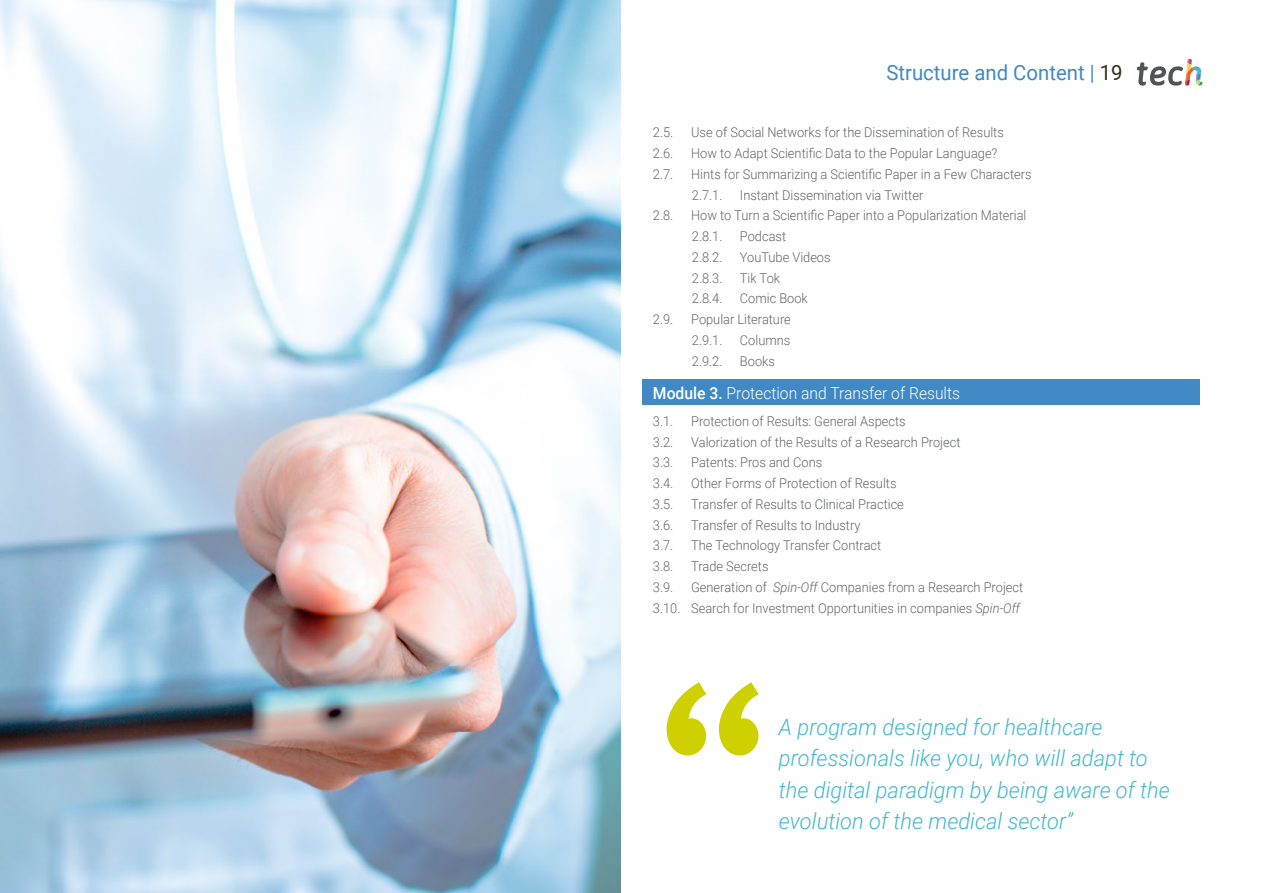
<style>
.page{position:relative;width:1263px;height:893px;background:#fff}
.page>*{position:absolute;margin:0;border:0;box-sizing:border-box;transform-origin:0 0}
.t1{font:italic 300 22.5px/31.5px "Roboto";color:#43b7cf}
.t2{font:21px "Roboto";color:#4089c5}
.t3{font:300 16.5px "Roboto";color:#fff;scale:.95 1}
.t4{font:300 13.5px/20.7px "Roboto";color:#61646a;scale:.95 1}
.s1{color:#312e20}
.s2{font-weight:500}
.s3{font-style:italic}
</style>
<div class="page">
<svg style="left:1137px;top:59px;width:65px;height:27px"></svg>
<img style="left:0;top:0;width:621px;height:893px">
<div style="left:642px;top:380px;width:557px;height:25px;background:#4089c5"></div>
<svg style="left:666px;top:682px;width:93px;height:73px"></svg>
<h2 class="t2" style="left:886px;top:57px;width:238px">Structure and Content | <span class="s1">19</span></h2>
<p class="t4" style="left:653px;top:122px;width:23px">2.5.</p>
<p class="t4" style="left:691px;top:122px;width:331px">Use of Social Networks for the Dissemination of Results</p>
<p class="t4" style="left:653px;top:142px;width:23px">2.6.</p>
<p class="t4" style="left:691px;top:142px;width:324px">How to Adapt Scientific Data to the Popular Language?</p>
<p class="t4" style="left:653px;top:163px;width:23px">2.7.</p>
<p class="t4" style="left:691px;top:163px;width:360px">Hints for Summarizing a Scientific Paper in a Few Characters<br>2.7.1.</p>
<p class="t4" style="left:740px;top:184px;width:195px">Instant Dissemination via Twitter</p>
<p class="t4" style="left:653px;top:205px;width:23px">2.8.</p>
<p class="t4" style="left:691px;top:205px;width:354px">How to Turn a Scientific Paper into a Popularization Material<br>2.8.1.</p>
<p class="t4" style="left:740px;top:225px;width:50px">Podcast</p>
<p class="t4" style="left:692px;top:246px;width:34px">2.8.2.</p>
<p class="t4" style="left:740px;top:246px;width:97px">YouTube Videos</p>
<p class="t4" style="left:692px;top:267px;width:34px">2.8.3.</p>
<p class="t4" style="left:740px;top:267px;width:44px">Tik Tok</p>
<p class="t4" style="left:692px;top:288px;width:34px">2.8.4.</p>
<p class="t4" style="left:740px;top:288px;width:73px">Comic Book</p>
<p class="t4" style="left:653px;top:308px;width:23px">2.9.</p>
<p class="t4" style="left:691px;top:308px;width:106px">Popular Literature<br>2.9.1.</p>
<p class="t4" style="left:740px;top:329px;width:54px">Columns</p>
<p class="t4" style="left:692px;top:350px;width:34px">2.9.2.</p>
<p class="t4" style="left:740px;top:350px;width:38px">Books</p>
<p class="t3" style="left:653px;top:381px;width:325px"><span class="s2">Module 3.</span> Protection and Transfer of Results</p>
<p class="t4" style="left:653px;top:410px;width:23px">3.1.</p>
<p class="t4" style="left:691px;top:410px;width:227px">Protection of Results: General Aspects</p>
<p class="t4" style="left:653px;top:431px;width:23px">3.2.</p>
<p class="t4" style="left:691px;top:431px;width:285px">Valorization of the Results of a Research Project</p>
<p class="t4" style="left:653px;top:452px;width:23px">3.3.</p>
<p class="t4" style="left:691px;top:452px;width:139px">Patents: Pros and Cons</p>
<p class="t4" style="left:653px;top:472px;width:23px">3.4.</p>
<p class="t4" style="left:691px;top:472px;width:218px">Other Forms of Protection of Results</p>
<p class="t4" style="left:653px;top:493px;width:23px">3.5.</p>
<p class="t4" style="left:691px;top:493px;width:225px">Transfer of Results to Clinical Practice</p>
<p class="t4" style="left:653px;top:514px;width:23px">3.6.</p>
<p class="t4" style="left:691px;top:514px;width:180px">Transfer of Results to Industry</p>
<p class="t4" style="left:653px;top:535px;width:23px">3.7.</p>
<p class="t4" style="left:691px;top:535px;width:202px">The Technology Transfer Contract</p>
<p class="t4" style="left:653px;top:555px;width:23px">3.8.</p>
<p class="t4" style="left:691px;top:555px;width:83px">Trade Secrets</p>
<p class="t4" style="left:653px;top:576px;width:23px">3.9.</p>
<p class="t4" style="left:653px;top:576px;width:391px;text-align:right">Generation of <span class="s3">Spin-Off</span> Companies from a Research Project<br>3.10. Search for Investment Opportunities in companies <span class="s3">Spin-Off</span></p>
<h1 class="t1" style="left:779px;top:710px;width:392px">A program designed for healthcare professionals like you, who will adapt to the digital paradigm by being aware of the evolution of the medical sector”</h1>
</div>
